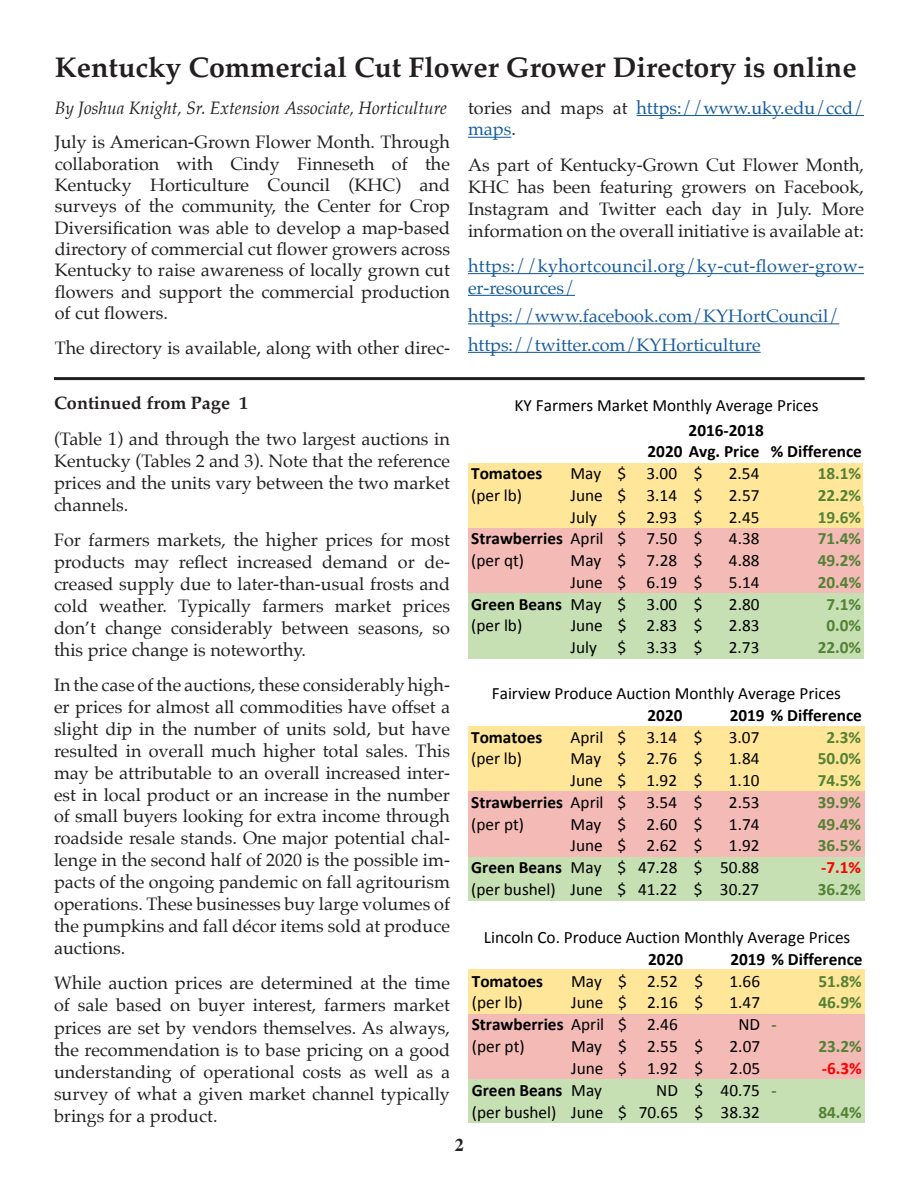
<style>
.page{position:relative;width:918px;height:1188px;background:#fff}
.page>*{position:absolute;margin:0;border:0;box-sizing:border-box;transform-origin:0 0}
.t1{font:700 28.5px "Palatino";color:#231f20}
.t2{font:18px/21.9px "Palatino";color:#231f20;text-align:justify}
.t3{font:18px/21.8px "Palatino";color:#175d9e}
.t4{font:18px/21.8px "Palatino";letter-spacing:.02em;color:#175d9e}
.t5{font:italic 18px "Palatino";color:#231f20;scale:.96 1}
.t6{font:700 18px "Palatino";color:#231f20}
.t7{font:700 18px "Times";color:#231f20}
.t8{font:17.4px/21.9px "Calibri";color:#000}
.t9{font:700 17.4px "Calibri";color:#000}
.t10{font:700 17.4px "Calibri";color:#548235}
.t11{font:700 17.4px "Calibri";color:#f00}
.t12{font:17.25px "Calibri";color:#000}
.t13{font:700 17.25px "Calibri";color:#000}
.t14{font:700 17.25px "Calibri";color:#548235}
.t15{font:700 17.25px "Calibri";color:#f00}
.s1{color:#231f20}
.s2{font-weight:400}
.s3{font-weight:700}
.s4{font-weight:700;color:#548235}
</style>
<div class="page">
<div style="left:468px;top:726px;width:396px;height:66px;background:#ffe699"></div>
<div style="left:468px;top:791px;width:396px;height:66px;background:#f3bab6"></div>
<div style="left:468px;top:857px;width:396px;height:43px;background:#c6e0b4"></div>
<div style="left:469px;top:970px;width:396px;height:44px;background:#ffe699"></div>
<div style="left:469px;top:1014px;width:396px;height:66px;background:#f3bab6"></div>
<div style="left:469px;top:1079px;width:396px;height:44px;background:#c6e0b4"></div>
<div style="left:468px;top:463px;width:100px;height:43px;background:#ffe699"></div>
<div style="left:567px;top:463px;width:296px;height:43px;background:#ffe699"></div>
<div style="left:468px;top:506px;width:395px;height:22px;background:#ffe699"></div>
<div style="left:468px;top:528px;width:395px;height:65px;background:#f3bab6"></div>
<div style="left:468px;top:593px;width:395px;height:65px;background:#c6e0b4"></div>
<hr style="left:636px;top:115px;width:228px;height:1px;background:#175d9e">
<hr style="left:468px;top:137px;width:43px;height:1px;background:#175d9e">
<hr style="left:468px;top:273px;width:396px;height:1px;background:#175d9e">
<hr style="left:468px;top:295px;width:107px;height:1px;background:#175d9e">
<hr style="left:468px;top:323px;width:371px;height:1px;background:#175d9e">
<hr style="left:468px;top:352px;width:293px;height:1px;background:#175d9e">
<hr style="left:54px;top:377px;width:811px;height:3px;background:#231f20">
<p class="t1" style="left:55px;top:43px;width:803px">Kentucky Commercial Cut Flower Grower Directory is online</p>
<p class="t5" style="left:55px;top:92px;width:410px">By Joshua Knight, Sr. Extension Associate, Horticulture</p>
<p class="t2" style="left:55px;top:132px;width:397px;line-height:21.3px">July is American-Grown Flower Month. Through collaboration with Cindy Finneseth of the Kentucky Horticulture Council (KHC) and surveys of the community, the Center for Crop Diversification was able to develop a map-based directory of commercial cut flower growers across Kentucky to raise awareness of locally grown cut flowers and support the commercial production of cut flowers.</p>
<p class="t2" style="left:55px;top:337px;width:397px">The directory is available, along with other direc-</p>
<p class="t3" style="left:468px;top:97px;width:398px"><span class="s1">tories and maps at</span> https://www.uky.edu/ccd/ maps<span class="s1">.</span></p>
<p class="t2" style="left:468px;top:154px;width:398px">As part of Kentucky-Grown Cut Flower Month, KHC has been featuring growers on Facebook, Instagram and Twitter each day in July. More information on the overall initiative is available at:</p>
<p class="t4" style="left:468px;top:255px;width:397px">https://kyhortcouncil.org/ky-cut-flower-grow&shy;er-resources/</p>
<p class="t3" style="left:468px;top:305px;width:373px">https://www.facebook.com/KYHortCouncil/</p>
<p class="t3" style="left:468px;top:333px;width:294px">https://twitter.com/KYHorticulture</p>
<p class="t6" style="left:54px;top:388px;width:196px">Continued from Page 1</p>
<p class="t12" style="left:515px;top:395px;width:305px">KY Farmers Market Monthly Average Prices</p>
<p class="t2" style="left:54px;top:427px;width:398px">(Table 1) and through the two largest auctions in Kentucky (Tables 2 and 3). Note that the reference prices and the units vary between the two market channels.</p>
<p class="t2" style="left:54px;top:529px;width:398px">For farmers markets, the higher prices for most products may reflect increased demand or de&shy;creased supply due to later-than-usual frosts and cold weather. Typically farmers market prices don’t change considerably between seasons, so this price change is noteworthy.</p>
<p class="t2" style="left:54px;top:674px;width:398px">In the case of the auctions, these considerably high&shy;er prices for almost all commodities have offset a slight dip in the number of units sold, but have resulted in overall much higher total sales. This may be attributable to an overall increased inter&shy;est in local product or an increase in the number of small buyers looking for extra income through roadside resale stands. One major potential chal&shy;lenge in the second half of 2020 is the possible im&shy;pacts of the ongoing pandemic on fall agritourism operations. These businesses buy large volumes of the pumpkins and fall décor items sold at produce auctions.</p>
<p class="t2" style="left:54px;top:972px;width:398px">While auction prices are determined at the time of sale based on buyer interest, farmers market prices are set by vendors themselves. As always, the recommendation is to base pricing on a good understanding of operational costs as well as a survey of what a given market channel typically brings for a product.</p>
<p class="t13" style="left:689px;top:419px;width:77px">2016-2018</p>
<p class="t13" style="left:648px;top:441px;width:216px">2020 Avg. Price % Difference</p>
<p class="t13" style="left:471px;top:462px;width:73px">Tomatoes</p>
<p class="t12" style="left:571px;top:463px;width:134px">May $ 3.00 $</p>
<p class="t12" style="left:729px;top:463px;width:32px">2.54</p>
<p class="t14" style="left:818px;top:462px;width:45px">18.1%</p>
<p class="t12" style="left:471px;top:484px;width:53px">(per lb)</p>
<p class="t12" style="left:571px;top:484px;width:134px">June $ 3.14 $</p>
<p class="t12" style="left:729px;top:484px;width:32px">2.57</p>
<p class="t14" style="left:818px;top:484px;width:45px">22.2%</p>
<p class="t12" style="left:571px;top:506px;width:134px">July $ 2.93 $</p>
<p class="t12" style="left:729px;top:506px;width:32px">2.45</p>
<p class="t14" style="left:818px;top:506px;width:45px">19.6%</p>
<p class="t13" style="left:471px;top:528px;width:233px">Strawberries <span class="s2">April $ 7.50 $</span></p>
<p class="t12" style="left:729px;top:528px;width:32px">4.38</p>
<p class="t14" style="left:818px;top:528px;width:45px">71.4%</p>
<p class="t12" style="left:471px;top:550px;width:54px">(per qt)</p>
<p class="t12" style="left:571px;top:550px;width:134px">May $ 7.28 $</p>
<p class="t12" style="left:729px;top:550px;width:32px">4.88</p>
<p class="t14" style="left:818px;top:549px;width:45px">49.2%</p>
<p class="t12" style="left:571px;top:571px;width:134px">June $ 6.19 $</p>
<p class="t12" style="left:729px;top:571px;width:32px">5.14</p>
<p class="t14" style="left:818px;top:571px;width:45px">20.4%</p>
<p class="t13" style="left:471px;top:593px;width:233px">Green Beans <span class="s2">May $ 3.00 $</span></p>
<p class="t12" style="left:729px;top:593px;width:32px">2.80</p>
<p class="t14" style="left:826px;top:593px;width:36px">7.1%</p>
<p class="t12" style="left:471px;top:615px;width:53px">(per lb)</p>
<p class="t12" style="left:571px;top:615px;width:134px">June $ 2.83 $</p>
<p class="t12" style="left:729px;top:615px;width:32px">2.83</p>
<p class="t14" style="left:826px;top:615px;width:36px">0.0%</p>
<p class="t12" style="left:571px;top:637px;width:134px">July $ 3.33 $</p>
<p class="t12" style="left:729px;top:637px;width:32px">2.73</p>
<p class="t14" style="left:818px;top:636px;width:45px">22.0%</p>
<p class="t12" style="left:492px;top:683px;width:351px">Fairview Produce Auction Monthly Average Prices</p>
<p class="t13" style="left:648px;top:704px;width:37px">2020</p>
<p class="t13" style="left:730px;top:704px;width:134px">2019 % Difference</p>
<p class="t13" style="left:471px;top:726px;width:73px">Tomatoes</p>
<p class="t12" style="left:571px;top:726px;width:134px">April $ 3.14 $</p>
<p class="t12" style="left:729px;top:726px;width:32px">3.07</p>
<p class="t14" style="left:826px;top:726px;width:36px">2.3%</p>
<p class="t12" style="left:471px;top:748px;width:53px">(per lb)</p>
<p class="t12" style="left:571px;top:748px;width:134px">May $ 2.76 $</p>
<p class="t12" style="left:729px;top:748px;width:32px">1.84</p>
<p class="t14" style="left:818px;top:748px;width:45px">50.0%</p>
<p class="t12" style="left:571px;top:770px;width:134px">June $ 1.92 $</p>
<p class="t12" style="left:729px;top:770px;width:32px">1.10</p>
<p class="t14" style="left:818px;top:769px;width:45px">74.5%</p>
<p class="t13" style="left:471px;top:791px;width:233px">Strawberries <span class="s2">April $ 3.54 $</span></p>
<p class="t12" style="left:729px;top:791px;width:32px">2.53</p>
<p class="t14" style="left:818px;top:791px;width:45px">39.9%</p>
<p class="t12" style="left:471px;top:813px;width:54px">(per pt)</p>
<p class="t12" style="left:571px;top:813px;width:134px">May $ 2.60 $</p>
<p class="t12" style="left:729px;top:813px;width:32px">1.74</p>
<p class="t14" style="left:818px;top:813px;width:45px">49.4%</p>
<p class="t12" style="left:571px;top:835px;width:134px">June $ 2.62 $</p>
<p class="t12" style="left:729px;top:835px;width:32px">1.92</p>
<p class="t14" style="left:818px;top:835px;width:45px">36.5%</p>
<p class="t12" style="left:471px;top:857px;width:290px"><span class="s3">Green Beans</span> May $ 47.28 $ 50.88</p>
<p class="t15" style="left:821px;top:856px;width:41px">-7.1%</p>
<p class="t12" style="left:471px;top:878px;width:290px">(per bushel) June $ 41.22 $ 30.27</p>
<p class="t14" style="left:818px;top:878px;width:45px">36.2%</p>
<p class="t8" style="left:484px;top:926px;width:368px">Lincoln Co. Produce Auction Monthly Average Prices</p>
<p class="t9" style="left:648px;top:948px;width:37px">2020</p>
<p class="t9" style="left:730px;top:948px;width:134px">2019 % Difference</p>
<p class="t9" style="left:472px;top:970px;width:73px">Tomatoes</p>
<p class="t8" style="left:571px;top:970px;width:134px">May $ 2.52 $</p>
<p class="t8" style="left:730px;top:970px;width:32px">1.66</p>
<p class="t10" style="left:818px;top:970px;width:45px">51.8%</p>
<p class="t8" style="left:472px;top:992px;width:53px">(per lb)</p>
<p class="t8" style="left:571px;top:992px;width:134px">June $ 2.16 $</p>
<p class="t8" style="left:730px;top:992px;width:32px">1.47</p>
<p class="t10" style="left:818px;top:992px;width:45px">46.9%</p>
<p class="t9" style="left:472px;top:1013px;width:207px">Strawberries <span class="s2">April $ 2.46</span></p>
<p class="t8" style="left:738px;top:1014px;width:40px">ND <span class="s4">-</span></p>
<p class="t8" style="left:472px;top:1036px;width:54px">(per pt)</p>
<p class="t8" style="left:571px;top:1036px;width:134px">May $ 2.55 $</p>
<p class="t8" style="left:730px;top:1036px;width:32px">2.07</p>
<p class="t10" style="left:818px;top:1035px;width:45px">23.2%</p>
<p class="t8" style="left:571px;top:1057px;width:134px">June $ 1.92 $</p>
<p class="t8" style="left:730px;top:1057px;width:32px">2.05</p>
<p class="t11" style="left:822px;top:1057px;width:41px">-6.3%</p>
<p class="t9" style="left:472px;top:1079px;width:132px">Green Beans <span class="s2">May</span></p>
<p class="t8" style="left:472px;top:1079px;width:306px;text-indent:184px">ND $ 40.75 <span class="s4">- </span>(per bushel) June $ 70.65 $ 38.32</p>
<p class="t10" style="left:818px;top:1101px;width:45px">84.4%</p>
<p class="t7" style="left:455px;top:1127px;width:10px">2</p>
</div>
